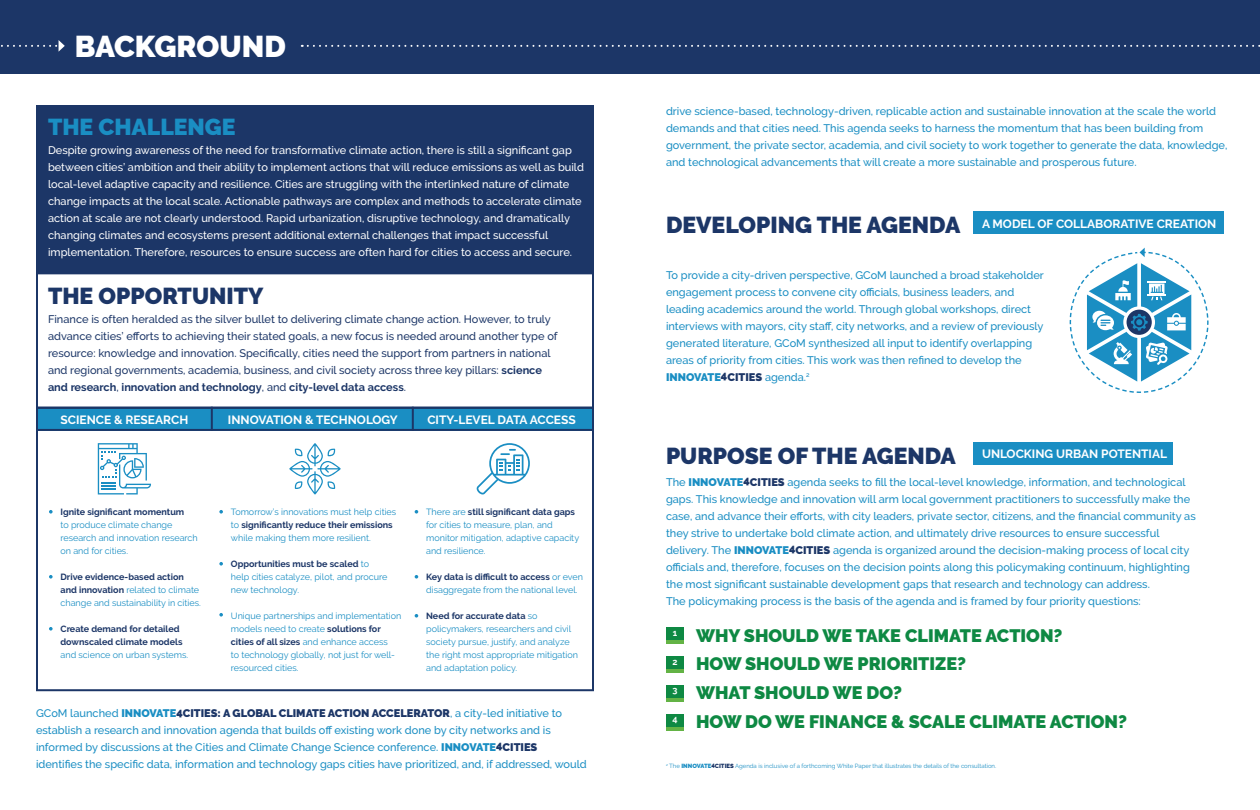
<style>
.page{position:relative;width:1260px;height:810px;background:#fff}
.page>*{position:absolute;margin:0;border:0;box-sizing:border-box;transform-origin:0 0}
.t1{font:900 30px "Raleway";color:#fff}
.t2{font:900 23px "Raleway";color:#1c3667}
.t3{font:900 23px "Raleway";color:#1a8ec3}
.t4{font:900 18px "Raleway";color:#0e8943}
.t5{font:700 12px "Raleway";color:#fff}
.t6{font:500 11px/17px "Raleway";color:#1a8ec3}
.t7{font:500 11px/17px "Raleway";color:#fff}
.t8{font:500 11px/17px "Raleway";color:#1c3667}
.t9{font:9px/13px "Raleway";color:#1a8ec3}
.t10{font:700 9px/13px "Raleway";color:#1c3667}
.t11{font:700 9px "Raleway";color:#fff}
.t12{font:6px "Raleway";color:#1a8ec3}
.s1{font-weight:700}
.s2{font-weight:700;color:#1c3667}
.s3{font-weight:900}
.s4{font-weight:900;color:#1c3667}
</style>
<div class="page">
<div style="left:36px;top:424px;width:558px;height:267px;border:2px solid #1c3667"></div>
<div style="left:413px;top:409px;width:181px;height:22px;background:#1a8ec3"></div>
<div style="left:213px;top:409px;width:200px;height:22px;background:#1a8ec3"></div>
<div style="left:36px;top:409px;width:177px;height:22px;background:#1a8ec3"></div>
<div style="left:36px;top:105px;width:558px;height:167px;background:#1c3667"></div>
<div style="left:36px;top:272px;width:558px;height:137px;background:#fff;border:2px solid #1c3667"></div>
<svg style="left:98px;top:443px;width:53px;height:51px"></svg>
<svg style="left:289px;top:443px;width:52px;height:51px"></svg>
<svg style="left:477px;top:443px;width:53px;height:51px"></svg>
<svg style="left:49px;top:510px;width:4px;height:4px"></svg>
<svg style="left:49px;top:575px;width:4px;height:4px"></svg>
<svg style="left:49px;top:627px;width:4px;height:4px"></svg>
<svg style="left:219px;top:510px;width:4px;height:4px"></svg>
<svg style="left:219px;top:562px;width:4px;height:4px"></svg>
<svg style="left:219px;top:613px;width:4px;height:4px"></svg>
<svg style="left:415px;top:510px;width:3px;height:4px"></svg>
<svg style="left:415px;top:575px;width:3px;height:4px"></svg>
<svg style="left:415px;top:614px;width:3px;height:4px"></svg>
<div style="left:666px;top:627px;width:18px;height:17px;background:#0e8943"></div>
<hr style="left:666px;top:640px;width:18px;height:4px;background:#63b345">
<div style="left:973px;top:212px;width:251px;height:22px;background:#1a8ec3"></div>
<div style="left:973px;top:442px;width:200px;height:23px;background:#1a8ec3"></div>
<div style="left:666px;top:656px;width:18px;height:16px;background:#0e8943"></div>
<hr style="left:666px;top:669px;width:18px;height:3px;background:#63b345">
<div style="left:666px;top:685px;width:18px;height:16px;background:#0e8943"></div>
<hr style="left:666px;top:698px;width:18px;height:3px;background:#63b345">
<div style="left:666px;top:714px;width:18px;height:16px;background:#0e8943"></div>
<hr style="left:666px;top:727px;width:18px;height:3px;background:#63b345">
<div style="left:36px;top:407px;width:558px;height:24px;border:2px solid #1c3667"></div>
<hr style="left:211px;top:407px;width:2px;height:24px;background:#1c3667">
<hr style="left:412px;top:407px;width:2px;height:24px;background:#1c3667">
<svg style="left:1069px;top:248px;width:140px;height:145px"></svg>
<div style="left:0;top:0;width:1260px;height:74px;background:#1c3667"></div>
<svg style="left:1px;top:40px;width:64px;height:12px"></svg>
<svg style="left:302px;top:45px;width:958px;height:2px"></svg>
<h1 class="t1" style="left:75px;top:29px;width:212px">BACKGROUND</h1>
<h2 class="t3" style="left:48px;top:113px;width:189px">THE CHALLENGE</h2>
<p class="t7" style="left:48px;top:142px;width:538px">Despite growing awareness of the need for transformative climate action, there is still a significant gap between cities’ ambition and their ability to implement actions that will reduce emissions as well as build local-level adaptive capacity and resilience. Cities are struggling with the interlinked nature of climate change impacts at the local scale. Actionable pathways are complex and methods to accelerate climate action at scale are not clearly understood. Rapid urbanization, disruptive technology, and dramatically changing climates and ecosystems present additional external challenges that impact successful implementation. Therefore, resources to ensure success are often hard for cities to access and secure.</p>
<h2 class="t2" style="left:48px;top:283px;width:217px">THE OPPORTUNITY</h2>
<p class="t8" style="left:48px;top:311px;width:511px">Finance is often heralded as the silver bullet to delivering climate change action. However, to truly advance cities’ efforts to achieving their stated goals, a new focus is needed around another type of resource: knowledge and innovation. Specifically, cities need the support from partners in national and regional governments, academia, business, and civil society across three key pillars: <span class="s1">science and research</span>, <span class="s1">innovation and technology</span>, and <span class="s1">city-level data access</span>.</p>
<p class="t5" style="left:60px;top:413px;width:129px">SCIENCE &amp; RESEARCH</p>
<p class="t5" style="left:228px;top:413px;width:171px">INNOVATION &amp; TECHNOLOGY</p>
<p class="t5" style="left:427px;top:413px;width:150px">CITY-LEVEL DATA ACCESS</p>
<p class="t10" style="left:61px;top:505px;width:125px">Ignite significant momentum</p>
<p class="t9" style="left:61px;top:518px;width:139px">to produce climate change research and innovation research on and for cities.</p>
<p class="t9" style="left:61px;top:570px;width:142px"><span class="s2">Drive evidence-based action and innovation</span> related to climate change and sustainability in cities.</p>
<p class="t10" style="left:61px;top:622px;width:123px">Create demand for detailed downscaled climate models</p>
<p class="t9" style="left:61px;top:648px;width:129px">and science on urban systems.</p>
<p class="t9" style="left:231px;top:505px;width:167px">Tomorrow’s innovations must help cities to <span class="s2">significantly reduce their emissions </span>while making them more resilient.</p>
<p class="t9" style="left:231px;top:557px;width:158px"><span class="s2">Opportunities must be scaled</span> to help cities catalyze, pilot, and procure new technology.</p>
<p class="t9" style="left:231px;top:609px;width:172px">Unique partnerships and implementation models need to create <span class="s2">solutions for cities of all sizes</span> and enhance access<br>to technology globally, not just for well&shy;resourced cities.</p>
<p class="t9" style="left:426px;top:505px;width:155px">There are <span class="s2">still significant data gaps </span>for cities to measure, plan, and monitor mitigation, adaptive capacity and resilience.</p>
<p class="t9" style="left:426px;top:570px;width:158px"><span class="s2">Key data is difficult to access</span> or even disaggregate from the national level.</p>
<p class="t9" style="left:426px;top:609px;width:153px"><span class="s2">Need for accurate data</span> so policymakers, researchers and civil society pursue, justify, and analyze the right most appropriate mitigation and adaptation policy.</p>
<p class="t6" style="left:36px;top:705px;width:552px">GCoM launched <span class="s3">INNOVATE</span><span class="s4">4CITIES: A GLOBAL CLIMATE ACTION ACCELERATOR</span>, a city-led initiative to establish a research and innovation agenda that builds off existing work done by city networks and is informed by discussions at the Cities and Climate Change Science conference. <span class="s3">INNOVATE</span><span class="s4">4CITIES<br></span>identifies the specific data, information and technology gaps cities have prioritized, and, if addressed, would</p>
<p class="t6" style="left:666px;top:103px;width:563px">drive science-based, technology-driven, replicable action and sustainable innovation at the scale the world demands and that cities need. This agenda seeks to harness the momentum that has been building from government, the private sector, academia, and civil society to work together to generate the data, knowledge, and technological advancements that will create a more sustainable and prosperous future.</p>
<h2 class="t2" style="left:666px;top:212px;width:296px">DEVELOPING THE AGENDA</h2>
<p class="t5" style="left:982px;top:217px;width:236px">A MODEL OF COLLABORATIVE CREATION</p>
<p class="t6" style="left:666px;top:266px;width:379px">To provide a city-driven perspective, GCoM launched a broad stakeholder engagement process to convene city officials, business leaders, and leading academics around the world. Through global workshops, direct interviews with mayors, city staff, city networks, and a review of previously generated literature, GCoM synthesized all input to identify overlapping areas of priority from cities. This work was then refined to develop the <span class="s3">INNOVATE</span><span class="s4">4CITIES</span> agenda.<sup>2</sup></p>
<h2 class="t2" style="left:666px;top:442px;width:292px">PURPOSE OF THE AGENDA</h2>
<p class="t5" style="left:982px;top:447px;width:187px">UNLOCKING URBAN POTENTIAL</p>
<p class="t6" style="left:666px;top:474px;width:531px">The <span class="s3">INNOVATE</span><span class="s4">4CITIES</span> agenda seeks to fill the local-level knowledge, information, and technological gaps. This knowledge and innovation will arm local government practitioners to successfully make the case, and advance their efforts, with city leaders, private sector, citizens, and the financial community as they strive to undertake bold climate action, and ultimately drive resources to ensure successful delivery. The <span class="s3">INNOVATE</span><span class="s4">4CITIES</span> agenda is organized around the decision-making process of local city officials and, therefore, focuses on the decision points along this policymaking continuum, highlighting the most significant sustainable development gaps that research and technology can address.<br>The policymaking process is the basis of the agenda and is framed by four priority questions:</p>
<p class="t11" style="left:673px;top:628px;width:6px">1</p>
<h3 class="t4" style="left:696px;top:625px;width:368px">WHY SHOULD WE TAKE CLIMATE ACTION?</h3>
<p class="t11" style="left:672px;top:657px;width:7px">2</p>
<h3 class="t4" style="left:696px;top:654px;width:272px">HOW SHOULD WE PRIORITIZE?</h3>
<p class="t11" style="left:672px;top:685px;width:7px">3</p>
<h3 class="t4" style="left:696px;top:683px;width:208px">WHAT SHOULD WE DO?</h3>
<p class="t11" style="left:672px;top:714px;width:7px">4</p>
<h3 class="t4" style="left:696px;top:712px;width:433px">HOW DO WE FINANCE &amp; SCALE CLIMATE ACTION?</h3>
<p class="t12" style="left:666px;top:762px;width:332px"><sup>2</sup> The <span class="s3">INNOVATE</span><sup>4</sup><span class="s4">CITIES</span> Agenda is inclusive of a forthcoming White Paper that illustrates the details of the consultation.</p>
</div>
